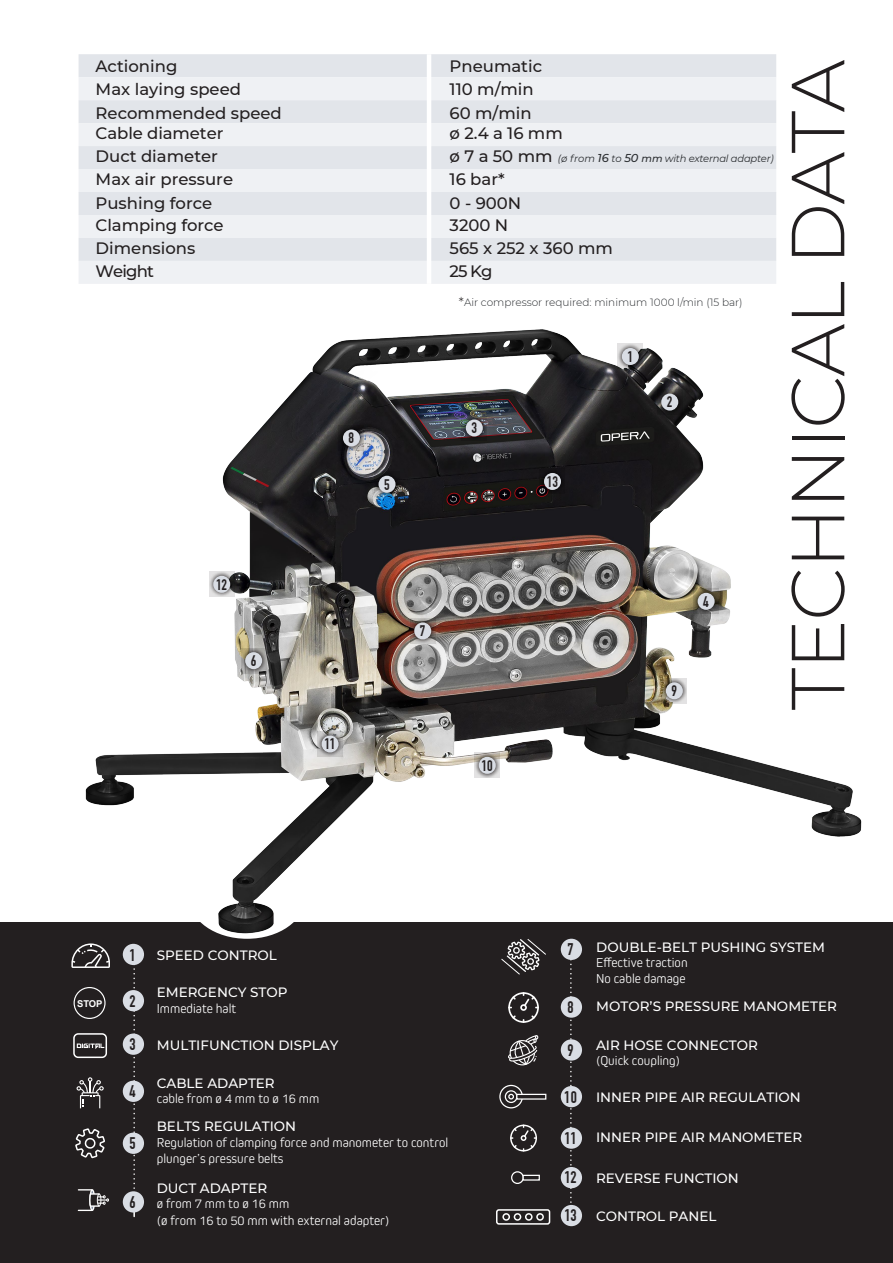
<style>
.page{position:relative;width:893px;height:1263px;background:#fff}
.page>*{position:absolute;margin:0;border:0;box-sizing:border-box;transform-origin:0 0}
.t1{font:300 75px "Montserrat";letter-spacing:-.02em;color:#231f20}
.t2{font:500 16.5px "Montserrat";color:#231f20}
.t3{font:700 16.5px "DIN Condensed";letter-spacing:-.02em;color:#231f20}
.t4{font:700 15px "DIN Condensed";color:#231f20}
.t5{font:500 13.5px "Montserrat";color:#fff}
.t6{font:300 13.5px/16.2px "Kiro";color:#fff}
.t7{font:300 10.5px "Montserrat";color:#292c2f}
.t8{font:italic 10.05px "Montserrat";letter-spacing:-.02em;color:#292c2f}
.t9{font:700 9.45px "Arial";color:#fff}
.s1{font-weight:500;font-size:11.4px}
.s2{font-weight:500}
.s3{font-size:13.5px;color:#231f20}
.s4{font-family:"DIN Condensed";font-weight:700;font-size:16.5px;color:#231f20}
</style>
<div class="page">
<div style="left:0;top:923px;width:893px;height:340px;background:#231f20"></div>
<svg style="left:77px;top:1077px;width:27px;height:31px"></svg>
<div style="left:73px;top:1033px;width:34px;height:25px;border:2px solid #fff;border-radius:4px"></div>
<svg style="left:77px;top:1043px;width:27px;height:6px"></svg>
<svg style="left:133px;top:982px;width:2px;height:234px"></svg>
<svg style="left:570px;top:982px;width:2px;height:221px"></svg>
<div style="left:561px;top:996px;width:21px;height:22px;background:#d9dde4;border-radius:50%"></div>
<div style="left:123px;top:1033px;width:21px;height:22px;background:#d9dde4;border-radius:50%"></div>
<svg style="left:508px;top:1035px;width:30px;height:30px"></svg>
<div style="left:561px;top:1039px;width:21px;height:21px;background:#d9dde4;border-radius:50%"></div>
<div style="left:123px;top:1081px;width:21px;height:21px;background:#d9dde4;border-radius:50%"></div>
<div style="left:561px;top:1086px;width:21px;height:21px;background:#d9dde4;border-radius:50%"></div>
<div style="left:123px;top:1132px;width:21px;height:22px;background:#d9dde4;border-radius:50%"></div>
<div style="left:123px;top:1191px;width:21px;height:21px;background:#d9dde4;border-radius:50%"></div>
<div style="left:561px;top:1167px;width:21px;height:21px;background:#d9dde4;border-radius:50%"></div>
<div style="left:561px;top:1127px;width:21px;height:22px;background:#d9dde4;border-radius:50%"></div>
<svg style="left:75px;top:1128px;width:30px;height:31px"></svg>
<div style="left:123px;top:990px;width:21px;height:21px;background:#d9dde4;border-radius:50%"></div>
<svg style="left:78px;top:1189px;width:31px;height:22px"></svg>
<div style="left:561px;top:1205px;width:21px;height:21px;background:#d9dde4;border-radius:50%"></div>
<div style="left:79px;top:54px;width:697px;height:23px;background:#e2e5ea"></div>
<svg style="left:79px;top:77px;width:697px;height:190px;fill:#eff1f4"></svg>
<hr style="left:427px;top:54px;width:4px;height:230px;background:#fff">
<div style="left:505px;top:1090px;width:12px;height:13px;border:1px solid #fff;border-radius:50%"></div>
<div style="left:499px;top:1085px;width:24px;height:23px;border:1px solid #fff;border-radius:50%"></div>
<svg style="left:508px;top:1094px;width:6px;height:5px"></svg>
<svg style="left:516px;top:1094px;width:30px;height:6px"></svg>
<div style="left:511px;top:1171px;width:13px;height:13px;border:1px solid #fff;border-radius:50%"></div>
<svg style="left:522px;top:1175px;width:18px;height:5px"></svg>
<div style="left:74px;top:987px;width:32px;height:32px;border:1px solid #fff;border-radius:50%"></div>
<div style="left:496px;top:1209px;width:54px;height:16px;border:2px solid #fff;border-radius:2px"></div>
<div style="left:502px;top:1213px;width:8px;height:8px;border:2px solid #fff;border-radius:50%"></div>
<div style="left:514px;top:1213px;width:7px;height:8px;border:2px solid #fff;border-radius:50%"></div>
<div style="left:525px;top:1213px;width:8px;height:8px;border:2px solid #fff;border-radius:50%"></div>
<div style="left:536px;top:1213px;width:8px;height:8px;border:2px solid #fff;border-radius:50%"></div>
<svg style="left:508px;top:992px;width:31px;height:31px"></svg>
<svg style="left:510px;top:1124px;width:27px;height:27px"></svg>
<img style="left:0;top:267px;width:893px;height:713px">
<svg style="left:617px;top:343px;width:26px;height:26px"></svg>
<div style="left:622px;top:348px;width:17px;height:17px;background:#d9dde4;border-radius:50%"></div>
<svg style="left:657px;top:389px;width:26px;height:26px"></svg>
<div style="left:661px;top:394px;width:17px;height:17px;background:#d9dde4;border-radius:50%"></div>
<svg style="left:461px;top:415px;width:26px;height:26px"></svg>
<div style="left:466px;top:419px;width:17px;height:17px;background:#d9dde4;border-radius:50%"></div>
<svg style="left:693px;top:588px;width:26px;height:26px"></svg>
<div style="left:698px;top:593px;width:17px;height:17px;background:#d9dde4;border-radius:50%"></div>
<svg style="left:374px;top:471px;width:26px;height:26px"></svg>
<div style="left:378px;top:476px;width:18px;height:17px;background:#d9dde4;border-radius:50%"></div>
<svg style="left:338px;top:425px;width:26px;height:26px"></svg>
<div style="left:343px;top:429px;width:17px;height:17px;background:#d9dde4;border-radius:50%"></div>
<svg style="left:661px;top:678px;width:26px;height:26px"></svg>
<div style="left:666px;top:682px;width:17px;height:17px;background:#d9dde4;border-radius:50%"></div>
<svg style="left:474px;top:752px;width:26px;height:26px"></svg>
<div style="left:479px;top:757px;width:17px;height:17px;background:#d9dde4;border-radius:50%"></div>
<svg style="left:317px;top:731px;width:26px;height:26px"></svg>
<div style="left:322px;top:735px;width:17px;height:17px;background:#d9dde4;border-radius:50%"></div>
<svg style="left:209px;top:571px;width:26px;height:26px"></svg>
<div style="left:213px;top:576px;width:17px;height:17px;background:#d9dde4;border-radius:50%"></div>
<svg style="left:539px;top:468px;width:26px;height:26px"></svg>
<div style="left:544px;top:473px;width:17px;height:17px;background:#d9dde4;border-radius:50%"></div>
<svg style="left:241px;top:648px;width:25px;height:25px"></svg>
<div style="left:245px;top:652px;width:17px;height:17px;background:#d9dde4;border-radius:50%"></div>
<svg style="left:410px;top:618px;width:26px;height:26px"></svg>
<div style="left:414px;top:622px;width:17px;height:17px;background:#d9dde4;border-radius:50%"></div>
<p class="t2" style="left:96px;top:55px;width:83px">Actioning</p>
<p class="t2" style="left:450px;top:55px;width:94px">Pneumatic</p>
<p class="t2" style="left:96px;top:102px;width:188px">Recommended speed</p>
<p class="t2" style="left:450px;top:102px;width:84px">60 m/min</p>
<p class="t2" style="left:96px;top:77px;width:147px">Max laying speed</p>
<p class="t2" style="left:450px;top:77px;width:86px">110 m/min</p>
<p class="t2" style="left:96px;top:122px;width:129px">Cable diameter</p>
<p class="t2" style="left:450px;top:122px;width:115px">ø 2.4 a 16 mm</p>
<p class="t2" style="left:96px;top:145px;width:124px">Duct diameter</p>
<p class="t2" style="left:450px;top:145px;width:105px">ø 7 a 50 mm</p>
<p class="t8" style="left:558px;top:151px;width:217px">(ø from <span class="s1">16</span> to <span class="s1">50</span> <span class="s2">mm</span> with external adapter)</p>
<p class="t2" style="left:96px;top:168px;width:139px">Max air pressure</p>
<p class="t2" style="left:450px;top:168px;width:57px">16 bar*</p>
<p class="t2" style="left:96px;top:191px;width:118px">Pushing force</p>
<p class="t2" style="left:450px;top:191px;width:73px">0 - 900N</p>
<p class="t2" style="left:96px;top:214px;width:130px">Clamping force</p>
<p class="t2" style="left:450px;top:214px;width:60px">3200 N</p>
<p class="t2" style="left:96px;top:237px;width:101px">Dimensions</p>
<p class="t2" style="left:450px;top:237px;width:165px">565 x 252 x 360 mm</p>
<p class="t2" style="left:96px;top:260px;width:60px">Weight</p>
<p class="t2" style="left:450px;top:260px;width:45px">25 Kg</p>
<p class="t7" style="left:459px;top:295px;width:285px"><span class="s3">*</span>Air compressor required: minimum 1000 l/min (15 bar)</p>
<p class="t4" style="left:216px;top:576px;width:13px">12</p>
<p class="t4" style="left:251px;top:652px;width:7px">6</p>
<p class="t4" style="left:349px;top:429px;width:7px">8</p>
<p class="t4" style="left:384px;top:475px;width:7px">5</p>
<p class="t4" style="left:471px;top:419px;width:7px">3</p>
<p class="t4" style="left:324px;top:735px;width:13px">11</p>
<p class="t4" style="left:420px;top:622px;width:7px">7</p>
<p class="t4" style="left:482px;top:757px;width:13px">10</p>
<p class="t4" style="left:547px;top:473px;width:13px">13</p>
<p class="t4" style="left:627px;top:348px;width:7px">1</p>
<p class="t4" style="left:667px;top:393px;width:7px">2</p>
<p class="t4" style="left:703px;top:593px;width:7px">4</p>
<p class="t4" style="left:671px;top:682px;width:7px">9</p>
<h1 class="t1" style="left:767px;top:710px;width:652px;rotate:-90deg">TECHNICAL DATA</h1>
<p class="t9" style="left:77px;top:996px;width:27px">STOP</p>
<p class="t3" style="left:129px;top:945px;width:8px">1</p>
<p class="t3" style="left:567px;top:940px;width:8px">7</p>
<p class="t3" style="left:129px;top:991px;width:8px">2</p>
<p class="t5" style="left:157px;top:946px;width:122px">SPEED CONTROL</p>
<p class="t5" style="left:157px;top:983px;width:132px">EMERGENCY STOP</p>
<p class="t3" style="left:567px;top:997px;width:8px">8</p>
<p class="t6" style="left:157px;top:1000px;width:81px">Immediate halt</p>
<p class="t5" style="left:596px;top:938px;width:230px">DOUBLE-BELT PUSHING SYSTEM</p>
<p class="t6" style="left:596px;top:954px;width:93px;line-height:15.5px">Effective traction<br>No cable damage</p>
<p class="t5" style="left:596px;top:997px;width:242px">MOTOR’S PRESSURE MANOMETER</p>
<p class="t3" style="left:129px;top:1034px;width:8px">3</p>
<p class="t5" style="left:596px;top:1036px;width:163px">AIR HOSE CONNECTOR</p>
<p class="t6" style="left:596px;top:1052px;width:86px">(Quick coupling)</p>
<p class="t5" style="left:157px;top:1036px;width:183px">MULTIFUNCTION DISPLAY</p>
<p class="t3" style="left:567px;top:1040px;width:8px">9</p>
<p class="t5" style="left:157px;top:1074px;width:120px">CABLE ADAPTER</p>
<p class="t3" style="left:129px;top:1082px;width:8px">4</p>
<p class="t3" style="left:564px;top:1087px;width:14px">10</p>
<p class="t3" style="left:129px;top:1134px;width:8px">5</p>
<p class="t5" style="left:596px;top:1088px;width:206px">INNER PIPE AIR REGULATION</p>
<p class="t6" style="left:157px;top:1090px;width:164px">cable from ø 4 mm to ø 16 mm</p>
<p class="t5" style="left:157px;top:1117px;width:141px">BELTS REGULATION</p>
<p class="t3" style="left:565px;top:1128px;width:13px">11</p>
<p class="t3" style="left:565px;top:1168px;width:13px">12</p>
<p class="t5" style="left:596px;top:1128px;width:208px">INNER PIPE AIR MANOMETER</p>
<p class="t6" style="left:157px;top:1134px;width:293px">Regulation of clamping force and manometer to control plunger’s pressure belts</p>
<p class="t6" style="left:157px;top:1195px;width:234px">ø from 7 mm to ø 16 mm<br>(ø from 16 to 50 mm with external adapter)</p>
<p class="t5" style="left:596px;top:1168px;width:144px">REVERSE FUNCTION</p>
<p class="t5" style="left:565px;top:1206px;width:153px"><span class="s4">13</span> CONTROL PANEL</p>
<p class="t5" style="left:157px;top:1179px;width:112px">DUCT ADAPTER</p>
<p class="t3" style="left:129px;top:1192px;width:8px">6</p>
<p class="t3" style="left:565px;top:1199px;width:13px">12</p>
</div>
